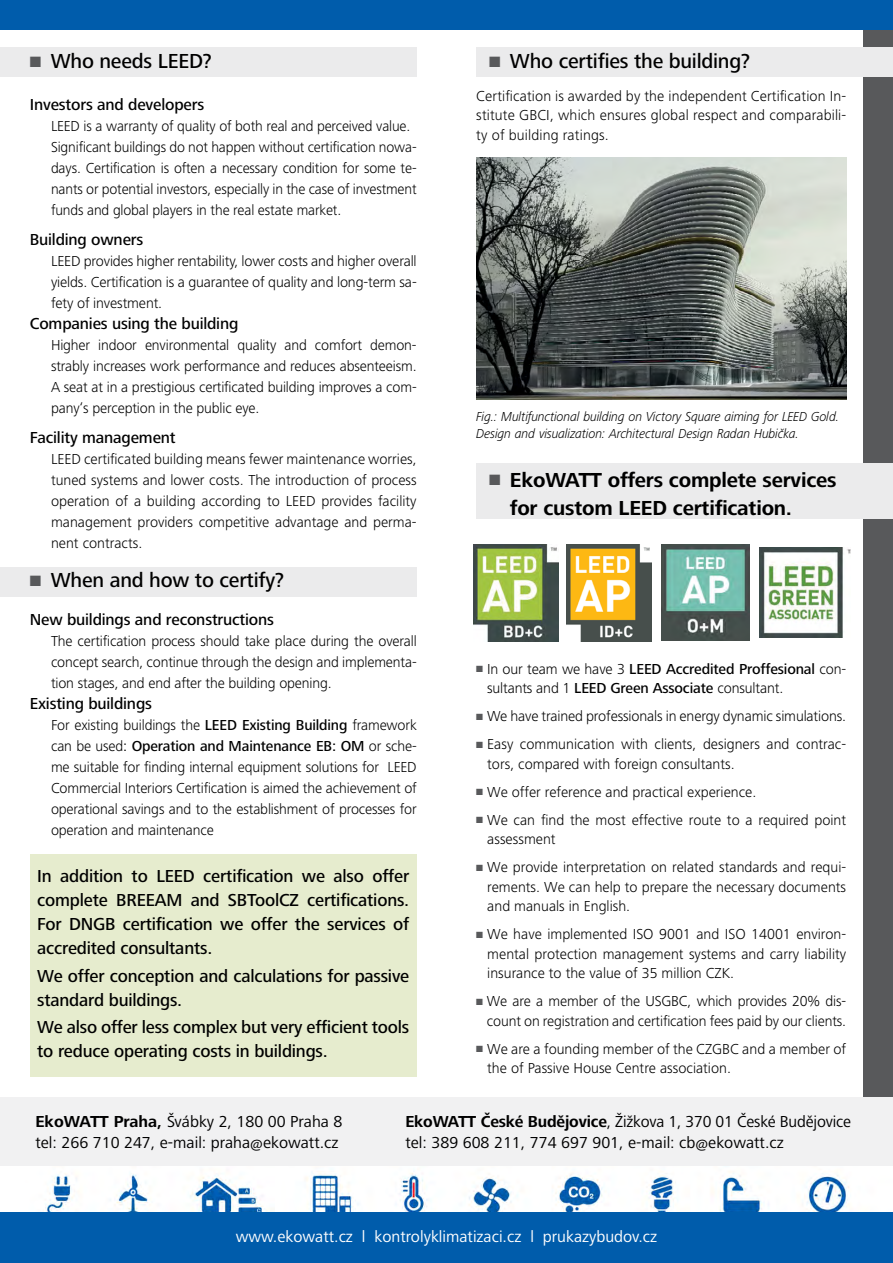
<style>
.page{position:relative;width:893px;height:1263px;background:#fff}
.page>*{position:absolute;margin:0;border:0;box-sizing:border-box;transform-origin:0 0}
.t1{font:500 21px "Frutiger Next LTCE";letter-spacing:-.01em;color:#000}
.t2{font:700 21px/28.5px "Frutiger Next LTCE";letter-spacing:-.01em;color:#000}
.t3{font:500 18px/24px "Frutiger Next LTCE";letter-spacing:-.01em;color:#000}
.t4{font:16.5px/21px "Frutiger Next LTCE";color:#000}
.t5{font:500 16.5px "Frutiger Next LTCE";letter-spacing:-.01em;color:#000}
.t6{font:16.5px "Frutiger Next LTCE";color:#fff}
.t7{font:300 15px/21px "Frutiger Next LTCE";letter-spacing:-.01em;color:#000;text-align:justify}
.t8{font:500 15px/19.5px "Frutiger Next LTCE";letter-spacing:-.01em;color:#000}
.t9{font:italic 300 13.5px/16.5px "Frutiger Next LTCE";letter-spacing:-.02em;color:#000}
.s1{color:#58595b}
.s2{font-weight:500}
.s3{font-weight:400}
.s4{font-weight:300}
.s5{font-weight:700}
</style>
<div class="page">
<div style="left:0;top:567px;width:417px;height:29px;background:#ebebec"></div>
<div style="left:863px;top:20px;width:30px;height:1243px;background:#58595b"></div>
<div style="left:0;top:0;width:893px;height:30px;background:#005cab"></div>
<div style="left:0;top:1212px;width:893px;height:51px;background:#005cab"></div>
<div style="left:0;top:1097px;width:893px;height:72px;background:#f1f1f2"></div>
<img style="left:0;top:1166px;width:893px;height:46px">
<img style="left:476px;top:157px;width:370px;height:243px">
<div style="left:0;top:47px;width:417px;height:30px;background:#ebebec"></div>
<div style="left:476px;top:47px;width:417px;height:30px;background:#ebebec"></div>
<div style="left:476px;top:463px;width:417px;height:56px;background:#ebebec"></div>
<img style="left:473px;top:544px;width:85px;height:97px">
<img style="left:759px;top:547px;width:91px;height:90px">
<div style="left:30px;top:855px;width:387px;height:222px;background:#e6ecce"></div>
<img style="left:567px;top:545px;width:85px;height:96px">
<img style="left:661px;top:545px;width:89px;height:96px">
<h1 class="t1" style="left:30px;top:49px;width:184px"><span class="s1">■</span> Who needs LEED?</h1>
<h1 class="t1" style="left:489px;top:49px;width:263px"><span class="s1">■</span> Who certifies the building?</h1>
<p class="t5" style="left:30px;top:95px;width:176px">Investors and developers</p>
<p class="t7" style="left:51px;top:116px;width:367px;text-align:left">LEED is a warranty of quality of both real and perceived value.<br>Significant buildings do not happen without certification nowa&shy;days. Certification is often a necessary condition for some te&shy;nants or potential investors, especially in the case of investment funds and global players in the real estate market.</p>
<p class="t5" style="left:30px;top:230px;width:115px">Building owners</p>
<p class="t7" style="left:51px;top:251px;width:367px">LEED provides higher rentability, lower costs and higher overall yields. Certification is a guarantee of quality and long-term sa&shy;fety of investment.</p>
<p class="t5" style="left:30px;top:314px;width:210px">Companies using the building</p>
<p class="t7" style="left:51px;top:335px;width:367px">Higher indoor environmental quality and comfort demon&shy;strably increases work performance and reduces absenteeism.<br>A seat at in a prestigious certificated building improves a com&shy;pany‘s perception in the public eye.</p>
<p class="t5" style="left:30px;top:428px;width:147px">Facility management</p>
<p class="t7" style="left:51px;top:449px;width:367px">LEED certificated building means fewer maintenance worries, tuned systems and lower costs. The introduction of process operation of a building according to LEED provides facility management providers competitive advantage and perma&shy;nent contracts.</p>
<h1 class="t1" style="left:30px;top:568px;width:256px"><span class="s1">■</span> When and how to certify?</h1>
<p class="t5" style="left:30px;top:610px;width:246px">New buildings and reconstructions</p>
<p class="t7" style="left:51px;top:630px;width:367px">The certification process should take place during the overall concept search, continue through the design and implementa&shy;tion stages, and end after the building opening.</p>
<p class="t5" style="left:30px;top:694px;width:124px">Existing buildings</p>
<p class="t7" style="left:51px;top:714px;width:367px">For existing buildings the <span class="s2">LEED Existing Building</span> framework can be used<span class="s3">:</span> <span class="s2">Operation and Maintenance EB: OM</span> or sche&shy;me suitable for finding internal equipment solutions for LEED Commercial Interiors Certification is aimed the achievement of operational savings and to the establishment of processes for operation and maintenance</p>
<p class="t3" style="left:37px;top:864px;width:374px;text-align:justify">In addition to LEED certification we also offer complete BREEAM and SBToolCZ certifications.<br>For DNGB certification we offer the services of accredited consultants.</p>
<p class="t3" style="left:37px;top:964px;width:374px">We offer conception and calculations for passive standard buildings.</p>
<p class="t3" style="left:37px;top:1015px;width:374px">We also offer less complex but very efficient tools to reduce operating costs in buildings.</p>
<p class="t7" style="left:476px;top:86px;width:371px;line-height:19.5px">Certification is awarded by the independent Certification In&shy;stitute GBCI, which ensures global respect and comparabili&shy;ty of building ratings.</p>
<p class="t9" style="left:476px;top:409px;width:365px">Fig.: Multifunctional building on Victory Square aiming for LEED Gold.<br>Design and visualization: Architectural Design Radan Hubička.</p>
<h1 class="t2" style="left:510px;top:466px;width:328px;text-indent:-21px"><span class="s1">■</span> EkoWATT offers complete services for custom LEED certification.</h1>
<p class="t8" style="left:487px;top:659px;width:361px;text-indent:-11px"><span class="s1">■</span> <span class="s4">In our team we have 3</span> LEED Accredited Proffesional <span class="s4">con&shy;sultants and 1</span> LEED Green Associate <span class="s4">consultant.</span></p>
<p class="t7" style="left:476px;top:706px;width:371px"><span class="s1">■</span> We have trained professionals in energy dynamic simulations.</p>
<p class="t7" style="left:487px;top:735px;width:360px;line-height:19.5px;text-indent:-11px"><span class="s1">■</span> Easy communication with clients, designers and contrac&shy;tors, compared with foreign consultants.</p>
<p class="t7" style="left:476px;top:781px;width:282px"><span class="s1">■</span> We offer reference and practical experience.</p>
<p class="t7" style="left:487px;top:810px;width:360px;line-height:19.5px;text-indent:-11px"><span class="s1">■</span> We can find the most effective route to a required point assessment</p>
<p class="t7" style="left:487px;top:858px;width:360px;line-height:19.5px;text-indent:-11px"><span class="s1">■</span> We provide interpretation on related standards and requi&shy;rements. We can help to prepare the necessary documents and manuals in English.</p>
<p class="t7" style="left:487px;top:925px;width:360px;line-height:19.5px;text-indent:-11px"><span class="s1">■</span> We have implemented ISO 9001 and ISO 14001 environ&shy;mental protection management systems and carry liability insurance to the value of 35 million CZK.</p>
<p class="t7" style="left:476px;top:992px;width:371px;line-height:19.5px;text-align:right"><span class="s1">■</span> We are a member of the USGBC, which provides 20% dis&shy;count on registration and certification fees paid by our clients.</p>
<p class="t7" style="left:487px;top:1039px;width:360px;line-height:19.5px;text-indent:-11px"><span class="s1">■</span> We are a founding member of the CZGBC and a member of the of Passive House Centre association.</p>
<p class="t4" style="left:35px;top:1111px;width:308px"><span class="s5">EkoWATT Praha,</span> Švábky 2, 180 00 Praha 8 tel: 266 710 247, e-mail: praha@ekowatt.cz</p>
<p class="t4" style="left:405px;top:1111px;width:447px"><span class="s5">EkoWATT České Budějovice</span>, Žižkova 1, 370 01 České Budějovice tel: 389 608 211, 774 697 901, e-mail: cb@ekowatt.cz</p>
<p class="t6" style="left:236px;top:1227px;width:423px">www.ekowatt.cz l kontrolyklimatizaci.cz l prukazybudov.cz</p>
</div>
